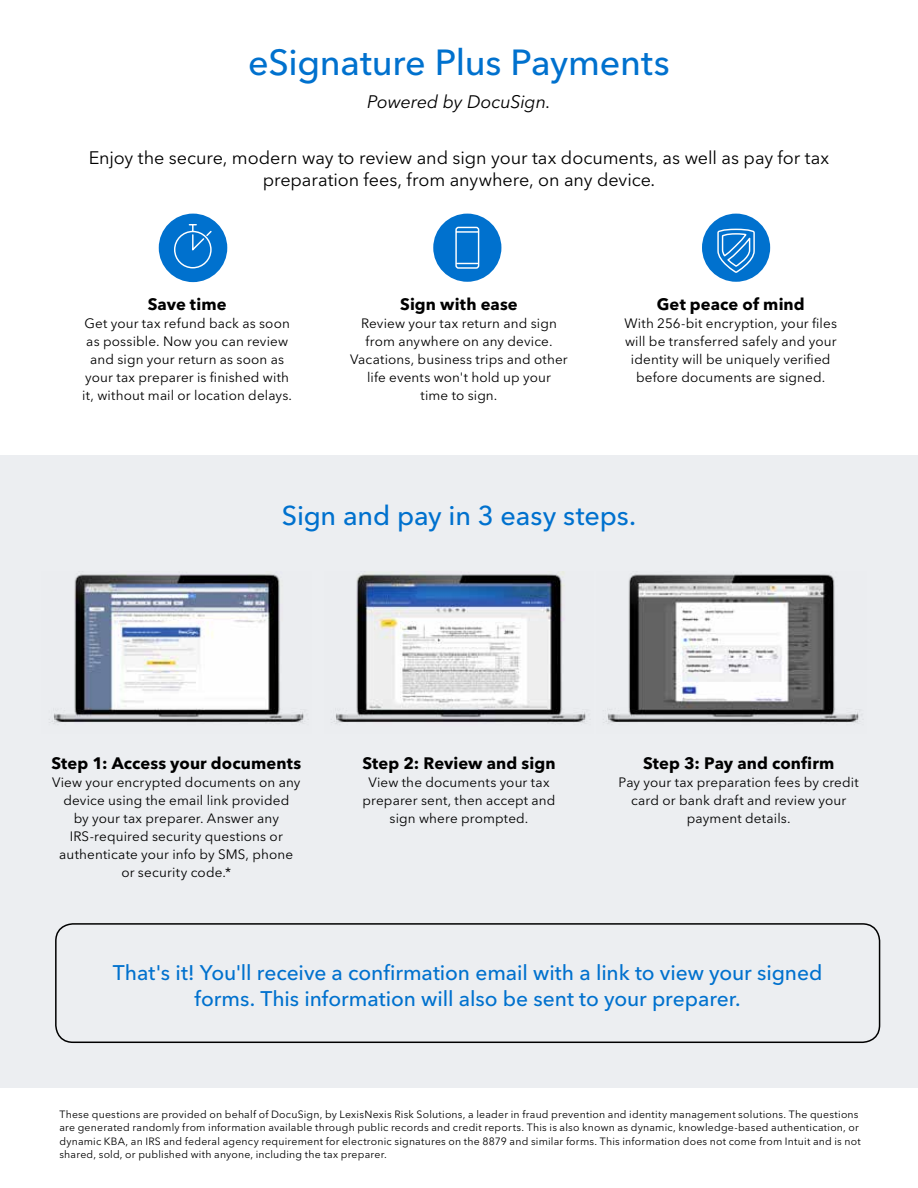
<style>
.page{position:relative;width:918px;height:1188px;background:#fff}
.page>*{position:absolute;margin:0;border:0;box-sizing:border-box;transform-origin:0 0}
.t1{font:500 36px "Avenir Nextfor INTUIT";letter-spacing:-.01em;color:#0071ce}
.t2{font:500 27px "Avenir Nextfor INTUIT";letter-spacing:-.005em;color:#0071ce}
.t3{font:500 21px/25.2px "Avenir Nextfor INTUIT";letter-spacing:-.005em;color:#0071ce;text-align:center}
.t4{font:18px/22.5px "Avenir Nextfor INTUIT";letter-spacing:-.005em;color:#000;text-align:center}
.t5{font:italic 18px "Avenir Nextfor INTUIT";letter-spacing:-.01em;color:#000}
.t6{font:700 16.5px "Avenir Nextfor INTUIT";letter-spacing:.005em;color:#000}
.t7{font:13.5px/18px "Avenir Nextfor INTUIT";letter-spacing:.01em;color:#000;text-align:center}
.t8{font:10.5px/13.5px "Avenir Nextfor INTUIT";letter-spacing:.02em;color:#000}
</style>
<div class="page">
<div style="left:0;top:456px;width:918px;height:632px;background:#eceef1"></div>
<div style="left:159px;top:214px;width:68px;height:68px;background:#0071ce;border-radius:50%"></div>
<svg style="left:174px;top:224px;width:38px;height:45px"></svg>
<div style="left:433px;top:214px;width:68px;height:68px;background:#0071ce;border-radius:50%"></div>
<svg style="left:455px;top:226px;width:25px;height:43px"></svg>
<div style="left:702px;top:214px;width:68px;height:68px;background:#0071ce;border-radius:50%"></div>
<svg style="left:717px;top:228px;width:38px;height:45px"></svg>
<img style="left:49px;top:574px;width:255px;height:150px">
<div style="left:55px;top:923px;width:825px;height:120px;border:2px solid #000;border-radius:17px"></div>
<img style="left:603px;top:574px;width:256px;height:150px">
<img style="left:331px;top:571px;width:255px;height:153px">
<h1 class="t1" style="left:248px;top:41px;width:423px">eSignature Plus Payments</h1>
<h3 class="t5" style="left:367px;top:91px;width:185px">Powered by DocuSign.</h3>
<h3 class="t4" style="left:89px;top:146px;width:742px">Enjoy the secure, modern way to review and sign your tax documents, as well as pay for tax preparation fees, from anywhere, on any device.</h3>
<p class="t6" style="left:148px;top:294px;width:80px">Save time</p>
<p class="t7" style="left:82px;top:314px;width:211px">Get your tax refund back as soon as possible. Now you can review and sign your return as soon as your tax preparer is finished with it, without mail or location delays.</p>
<p class="t6" style="left:400px;top:294px;width:119px">Sign with ease</p>
<p class="t7" style="left:350px;top:314px;width:219px">Review your tax return and sign from anywhere on any device.<br>Vacations, business trips and other life events won't hold up your<br>time to sign.</p>
<p class="t6" style="left:657px;top:294px;width:150px">Get peace of mind</p>
<p class="t7" style="left:625px;top:314px;width:214px">With 256-bit encryption, your files will be transferred safely and your identity will be uniquely verified before documents are signed.</p>
<h2 class="t2" style="left:282px;top:499px;width:356px">Sign and pay in 3 easy steps.</h2>
<p class="t6" style="left:51px;top:753px;width:251px">Step 1: Access your documents</p>
<p class="t7" style="left:52px;top:773px;width:250px">View your encrypted documents on any device using the email link provided<br>by your tax preparer. Answer any<br>IRS-required security questions or authenticate your info by SMS, phone or security code.*</p>
<p class="t6" style="left:362px;top:753px;width:195px">Step 2: Review and sign</p>
<p class="t7" style="left:362px;top:773px;width:195px">View the documents your tax preparer sent, then accept and sign where prompted.</p>
<p class="t6" style="left:643px;top:753px;width:193px">Step 3: Pay and confirm</p>
<p class="t7" style="left:619px;top:773px;width:242px">Pay your tax preparation fees by credit card or bank draft and review your payment details.</p>
<h3 class="t3" style="left:113px;top:961px;width:711px">That's it! You'll receive a confirmation email with a link to view your signed forms. This information will also be sent to your preparer.</h3>
<p class="t8" style="left:59px;top:1107px;width:803px">These questions are provided on behalf of DocuSign, by LexisNexis Risk Solutions, a leader in fraud prevention and identity management solutions. The questions are generated randomly from information available through public records and credit reports. This is also known as dynamic, knowledge-based authentication, or dynamic KBA, an IRS and federal agency requirement for electronic signatures on the 8879 and similar forms. This information does not come from Intuit and is not shared, sold, or published with anyone, including the tax preparer.</p>
</div>
